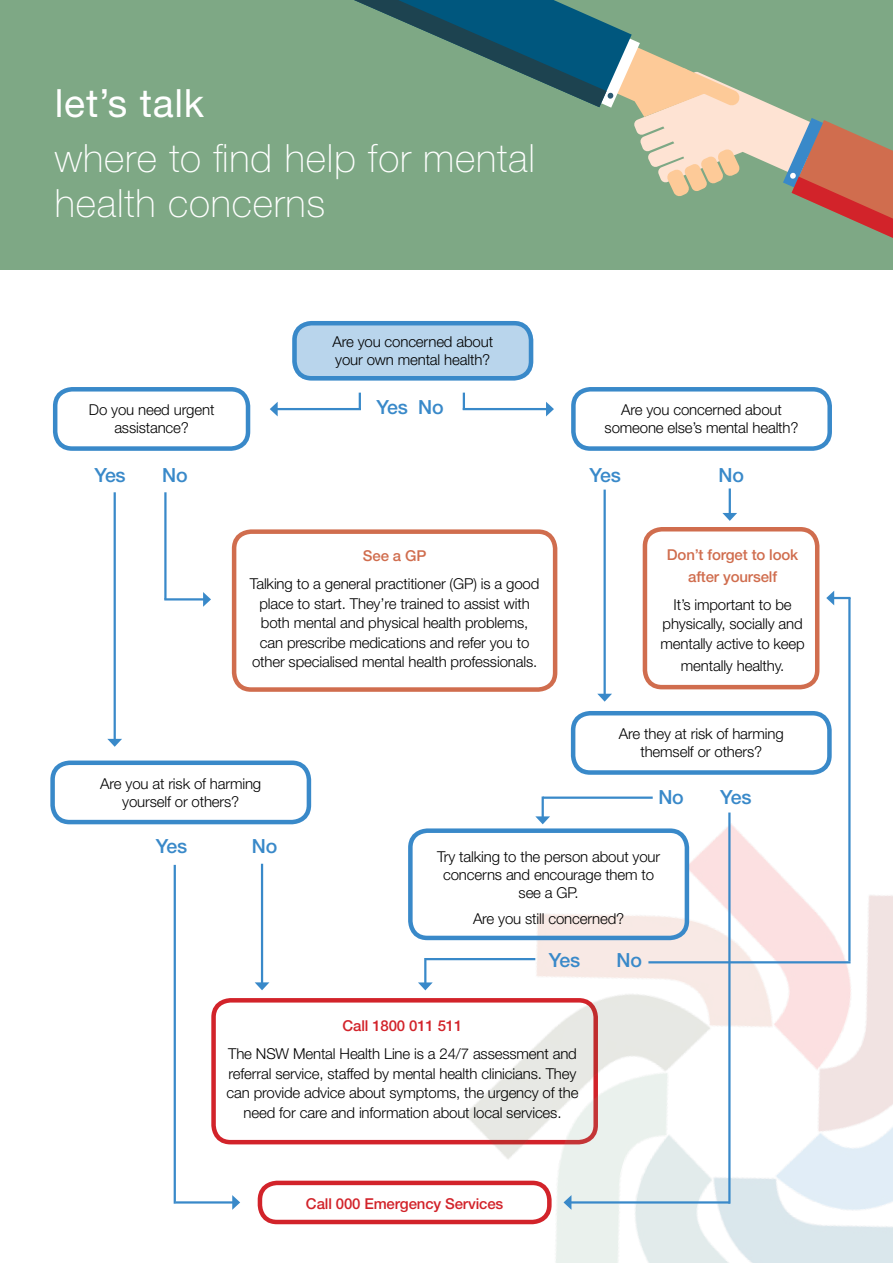
<style>
.page{position:relative;width:893px;height:1263px;background:#fff}
.page>*{position:absolute;margin:0;border:0;box-sizing:border-box;transform-origin:0 0}
.t1{font:100 39px/45px "Helvetica Neue LT Std";letter-spacing:.02em;color:#fff}
.t2{font:39px "Helvetica Neue LT Std";letter-spacing:.02em;color:#fff}
.t3{font:500 19.5px "Helvetica Neue LT Std";letter-spacing:-.01em;color:#3989c9}
.t4{font:300 15px/19.5px "Helvetica Neue LT Std";letter-spacing:-.01em;color:#000;text-align:center}
.t5{font:500 15px "Helvetica Neue LT Std";letter-spacing:-.01em;color:#d2232a}
.t6{font:500 15px/21.8px "Helvetica Neue LT Std";letter-spacing:-.01em;color:#d06d4e;text-align:center}
</style>
<div class="page">
<div style="left:295px;top:323px;width:236px;height:55px;background:#b9d5ec;border-radius:17px"></div>
<div style="left:292px;top:321px;width:241px;height:59px;border:4px solid #3989c9;border-radius:17px"></div>
<div style="left:232px;top:529px;width:325px;height:163px;border:4px solid #d06d4e;border-radius:17px"></div>
<div style="left:211px;top:998px;width:387px;height:146px;border:4px solid #d2232a;border-radius:17px"></div>
<div style="left:258px;top:1181px;width:294px;height:43px;border:4px solid #d2232a;border-radius:17px"></div>
<img style="left:418px;top:766px;width:475px;height:497px">
<div style="left:0;top:0;width:893px;height:269px;background:#7ea885"></div>
<svg style="left:354px;top:0;width:539px;height:238px"></svg>
<div style="left:571px;top:387px;width:261px;height:64px;border:4px solid #3989c9;border-radius:17px"></div>
<div style="left:571px;top:711px;width:261px;height:64px;border:4px solid #3989c9;border-radius:17px"></div>
<div style="left:50px;top:760px;width:261px;height:64px;border:4px solid #3989c9;border-radius:17px"></div>
<div style="left:408px;top:828px;width:281px;height:112px;border:4px solid #3989c9;border-radius:17px"></div>
<div style="left:643px;top:527px;width:176px;height:162px;border:4px solid #d06d4e;border-radius:17px"></div>
<div style="left:53px;top:387px;width:197px;height:64px;border:4px solid #3989c9;border-radius:17px"></div>
<hr style="left:276px;top:408px;width:85px;height:2px;background:#3989c9">
<svg style="left:270px;top:402px;width:8px;height:14px"></svg>
<hr style="left:114px;top:492px;width:2px;height:249px;background:#3989c9">
<svg style="left:107px;top:739px;width:15px;height:8px"></svg>
<hr style="left:603px;top:490px;width:3px;height:205px;background:#3989c9">
<svg style="left:597px;top:694px;width:15px;height:8px"></svg>
<hr style="left:174px;top:865px;width:2px;height:339px;background:#3989c9">
<hr style="left:176px;top:1201px;width:58px;height:2px;background:#3989c9">
<svg style="left:232px;top:1195px;width:8px;height:15px"></svg>
<hr style="left:570px;top:1201px;width:160px;height:2px;background:#3989c9">
<svg style="left:563px;top:1195px;width:8px;height:15px"></svg>
<hr style="left:648px;top:961px;width:203px;height:2px;background:#3989c9">
<hr style="left:728px;top:812px;width:3px;height:392px;background:#3989c9">
<hr style="left:848px;top:598px;width:3px;height:363px;background:#3989c9">
<svg style="left:359px;top:393px;width:2px;height:15px"></svg>
<hr style="left:261px;top:864px;width:2px;height:120px;background:#3989c9">
<svg style="left:255px;top:982px;width:14px;height:8px"></svg>
<svg style="left:826px;top:591px;width:25px;height:14px"></svg>
<svg style="left:463px;top:393px;width:2px;height:15px"></svg>
<hr style="left:463px;top:408px;width:85px;height:2px;background:#3989c9">
<svg style="left:546px;top:402px;width:8px;height:14px"></svg>
<hr style="left:164px;top:598px;width:41px;height:2px;background:#3989c9">
<svg style="left:203px;top:592px;width:8px;height:15px"></svg>
<hr style="left:164px;top:492px;width:3px;height:107px;background:#3989c9">
<hr style="left:729px;top:488px;width:2px;height:27px;background:#3989c9">
<svg style="left:722px;top:513px;width:15px;height:8px"></svg>
<hr style="left:543px;top:796px;width:110px;height:3px;background:#3989c9">
<hr style="left:542px;top:796px;width:2px;height:22px;background:#3989c9">
<svg style="left:535px;top:816px;width:15px;height:8px"></svg>
<hr style="left:425px;top:958px;width:110px;height:2px;background:#3989c9">
<hr style="left:424px;top:958px;width:2px;height:26px;background:#3989c9">
<svg style="left:418px;top:982px;width:15px;height:8px"></svg>
<h1 class="t2" style="left:55px;top:80px;width:151px">let’s talk</h1>
<h1 class="t1" style="left:55px;top:135px;width:482px">where to find help for mental health concerns</h1>
<p class="t4" style="left:332px;top:332px;width:162px;line-height:18px;text-align:left">Are you concerned about your own mental health?</p>
<p class="t4" style="left:89px;top:401px;width:127px;line-height:18px">Do you need urgent assistance?</p>
<h2 class="t3" style="left:376px;top:396px;width:69px">Yes No</h2>
<h2 class="t3" style="left:94px;top:463px;width:33px">Yes</h2>
<h2 class="t3" style="left:162px;top:463px;width:27px">No</h2>
<p class="t6" style="left:363px;top:545px;width:65px">See a GP</p>
<p class="t4" style="left:250px;top:574px;width:291px">Talking to a general practitioner (GP) is a good place to start. They’re trained to assist with both mental and physical health problems, can prescribe medications and refer you to other specialised mental health professionals.</p>
<p class="t4" style="left:100px;top:774px;width:163px;line-height:18px">Are you at risk of harming yourself or others?</p>
<p class="t4" style="left:605px;top:401px;width:195px;line-height:18px">Are you concerned about someone else’s mental health?</p>
<h2 class="t3" style="left:589px;top:463px;width:33px">Yes</h2>
<h2 class="t3" style="left:718px;top:463px;width:27px">No</h2>
<p class="t6" style="left:667px;top:544px;width:133px">Don’t forget to look after yourself</p>
<p class="t4" style="left:660px;top:594px;width:146px">It’s important to be physically, socially and mentally active to keep</p>
<p class="t4" style="left:681px;top:655px;width:105px">mentally healthy.</p>
<p class="t4" style="left:619px;top:724px;width:166px;line-height:18px">Are they at risk of harming themself or others?</p>
<h2 class="t3" style="left:658px;top:785px;width:27px">No</h2>
<h2 class="t3" style="left:720px;top:785px;width:33px">Yes</h2>
<h2 class="t3" style="left:156px;top:834px;width:33px">Yes</h2>
<h2 class="t3" style="left:252px;top:834px;width:27px">No</h2>
<p class="t4" style="left:437px;top:847px;width:225px;line-height:18px">Try talking to the person about your concerns and encourage them to see a GP.</p>
<p class="t4" style="left:473px;top:909px;width:153px">Are you still concerned?</p>
<h2 class="t3" style="left:549px;top:949px;width:33px">Yes</h2>
<h2 class="t3" style="left:617px;top:949px;width:27px">No</h2>
<p class="t5" style="left:343px;top:1017px;width:121px">Call 1800 011 511</p>
<p class="t4" style="left:227px;top:1044px;width:354px">The NSW Mental Health Line is a 24/7 assessment and referral service, staffed by mental health clinicians. They can provide advice about symptoms, the urgency of the need for care and information about local services.</p>
<p class="t5" style="left:306px;top:1195px;width:199px">Call 000 Emergency Services</p>
</div>
